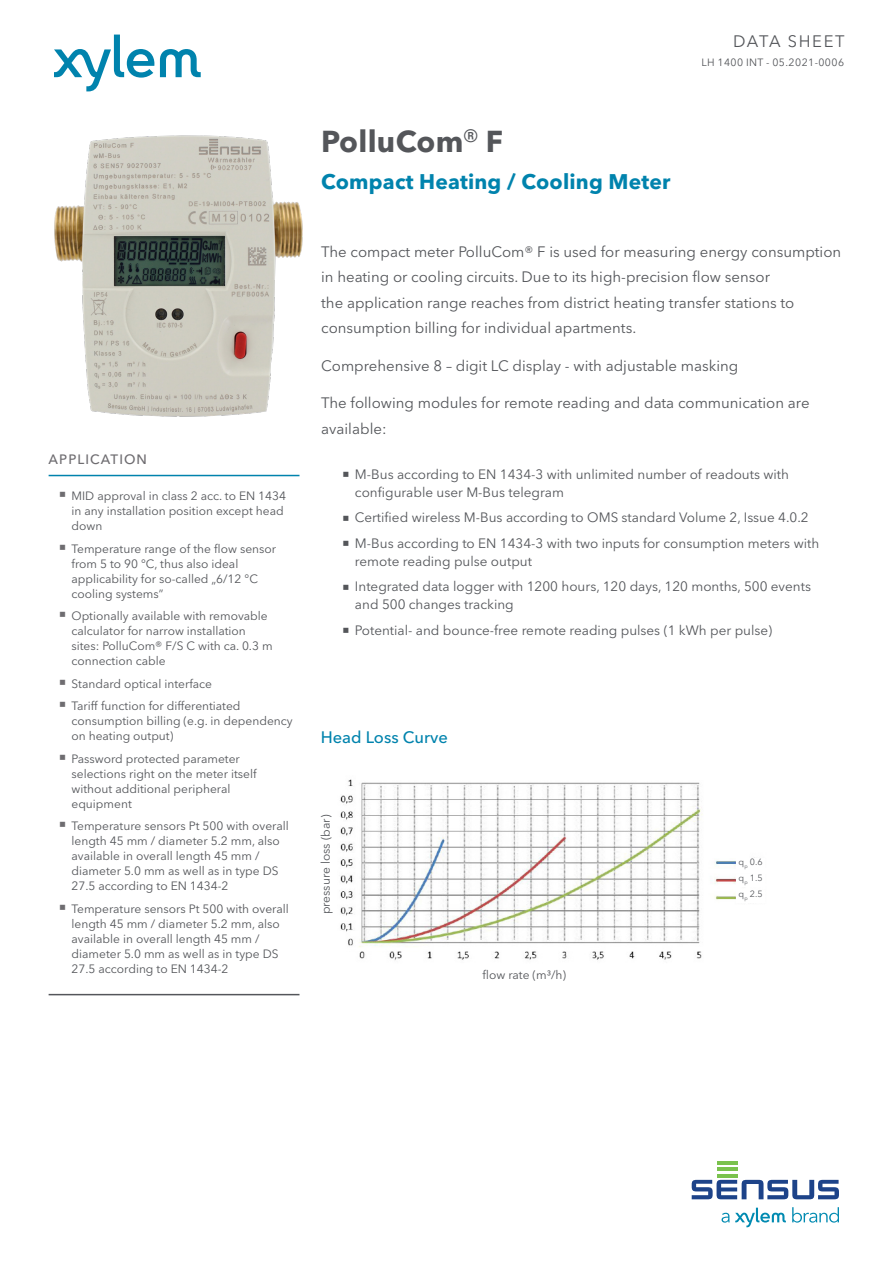
<style>
.page{position:relative;width:893px;height:1263px;background:#fff}
.page>*{position:absolute;margin:0;border:0;box-sizing:border-box;transform-origin:0 0}
.Product_Name{font:700 30px "Avenir Next LT Pro";letter-spacing:.01em;color:#54565a}
.Product_Subhead{font:700 21px "Avenir Next LT Pro";letter-spacing:.01em;color:#0083ad}
.Main_Body_Subhead{font:500 16.5px "Avenir Next LT Pro";color:#0083ad}
.t1{font:16.5px "Avenir Next LT Pro";letter-spacing:.1em;color:#54565a}
.Main_Body_Intro_Grap{font:15px/25.5px "Avenir Next LT Pro";color:#54565a}
.t2{font:13.5px/18px "Avenir Next LT Pro";color:#54565a}
.Sidebar_Heading_FEAT{font:500 13.5px "Avenir Next LT Pro";letter-spacing:.08em;color:#6e6c70}
.t3{font:12px/15px "Avenir Next LT Pro";color:#54565a}
.t4{font:10.5px "Avenir Next LT Pro";letter-spacing:.04em;color:#54565a}
.t5{font:9px "Avenir Next LT Pro";color:#54565a}
</style>
<div class="page">
<svg style="left:54px;top:35px;width:147px;height:56px"></svg>
<hr style="left:717px;top:1161px;width:20px;height:4px;background:#7ac24d">
<hr style="left:717px;top:1167px;width:20px;height:4px;background:#7ac24d">
<svg style="left:717px;top:1174px;width:20px;height:3px"></svg>
<svg style="left:692px;top:1180px;width:147px;height:19px"></svg>
<svg style="left:792px;top:1207px;width:47px;height:15px"></svg>
<svg style="left:721px;top:1208px;width:65px;height:19px"></svg>
<hr style="left:49px;top:475px;width:250px;height:1px;background:#0083ad">
<hr style="left:49px;top:994px;width:250px;height:1px;background:#54565a">
<img style="left:340px;top:779px;width:415px;height:181px">
<img style="left:54px;top:135px;width:249px;height:282px">
<div style="left:737px;top:858px;width:28px;height:13px;background:#fff"></div>
<div style="left:737px;top:875px;width:28px;height:12px;background:#fff"></div>
<div style="left:737px;top:890px;width:28px;height:13px;background:#fff"></div>
<p class="Sidebar_Heading_FEAT" style="left:49px;top:451px;width:100px">APPLICATION</p>
<p class="t3" style="left:72px;top:489px;width:216px">MID approval in class 2 acc. to EN 1434 in any installation position except head down</p>
<p class="t3" style="left:72px;top:541px;width:206px">Temperature range of the flow sensor from 5 to 90 °C, thus also ideal applicability for so-called „6/12 °C cooling systems”</p>
<p class="t3" style="left:72px;top:609px;width:203px">Optionally available with removable calculator for narrow installation sites: PolluCom® F/S C with ca. 0.3 m connection cable</p>
<p class="t3" style="left:72px;top:676px;width:142px">Standard optical interface</p>
<p class="t3" style="left:72px;top:699px;width:223px">Tariff function for differentiated consumption billing (e.g. in dependency on heating output)</p>
<p class="t3" style="left:72px;top:751px;width:187px">Password protected parameter selections right on the meter itself without additional peripheral equipment</p>
<p class="t3" style="left:72px;top:819px;width:219px">Temperature sensors Pt 500 with overall length 45 mm / diameter 5.2 mm, also available in overall length 45 mm / diameter 5.0 mm as well as in type DS 27.5 according to EN 1434-2</p>
<p class="t3" style="left:72px;top:901px;width:219px">Temperature sensors Pt 500 with overall length 45 mm / diameter 5.2 mm, also available in overall length 45 mm / diameter 5.0 mm as well as in type DS 27.5 according to EN 1434-2</p>
<p class="Product_Name" style="left:321px;top:123px;width:183px">PolluCom<sup>®</sup> F</p>
<p class="Product_Subhead" style="left:321px;top:169px;width:351px">Compact Heating / Cooling Meter</p>
<h3 class="t1" style="left:733px;top:31px;width:113px">DATA SHEET</h3>
<p class="t4" style="left:701px;top:56px;width:144px">LH 1400 INT - 05.2021-0006</p>
<p class="Main_Body_Intro_Grap" style="left:321px;top:239px;width:521px">The compact meter PolluCom® F is used for measuring energy consumption in heating or cooling circuits. Due to its high-precision flow sensor<br>the application range reaches from district heating transfer stations to consumption billing for individual apartments.</p>
<p class="Main_Body_Intro_Grap" style="left:321px;top:353px;width:419px">Comprehensive 8 – digit LC display - with adjustable masking</p>
<p class="Main_Body_Intro_Grap" style="left:321px;top:390px;width:490px">The following modules for remote reading and data communication are available:</p>
<p class="t2" style="left:355px;top:465px;width:436px">M-Bus according to EN 1434-3 with unlimited number of readouts with configurable user M-Bus telegram</p>
<p class="t2" style="left:355px;top:508px;width:455px">Certified wireless M-Bus according to OMS standard Volume 2, Issue 4.0.2</p>
<p class="t2" style="left:355px;top:534px;width:466px">M-Bus according to EN 1434-3 with two inputs for consumption meters with remote reading pulse output</p>
<p class="t2" style="left:355px;top:577px;width:458px">Integrated data logger with 1200 hours, 120 days, 120 months, 500 events and 500 changes tracking</p>
<p class="t2" style="left:355px;top:621px;width:419px">Potential- and bounce-free remote reading pulses (1 kWh per pulse)</p>
<p class="Main_Body_Subhead" style="left:321px;top:727px;width:128px">Head Loss Curve</p>
<p class="t3" style="left:318px;top:914px;width:101px;rotate:-90deg">pressure loss (bar)</p>
<p class="t3" style="left:483px;top:967px;width:85px">flow rate (m3/h)</p>
<p class="t5" style="left:739px;top:857px;width:26px">q<sub>p</sub> 0.6</p>
<p class="t5" style="left:739px;top:873px;width:26px">q<sub>p</sub> 1.5</p>
<p class="t5" style="left:739px;top:889px;width:26px">q<sub>p</sub> 2.5</p>
</div>
